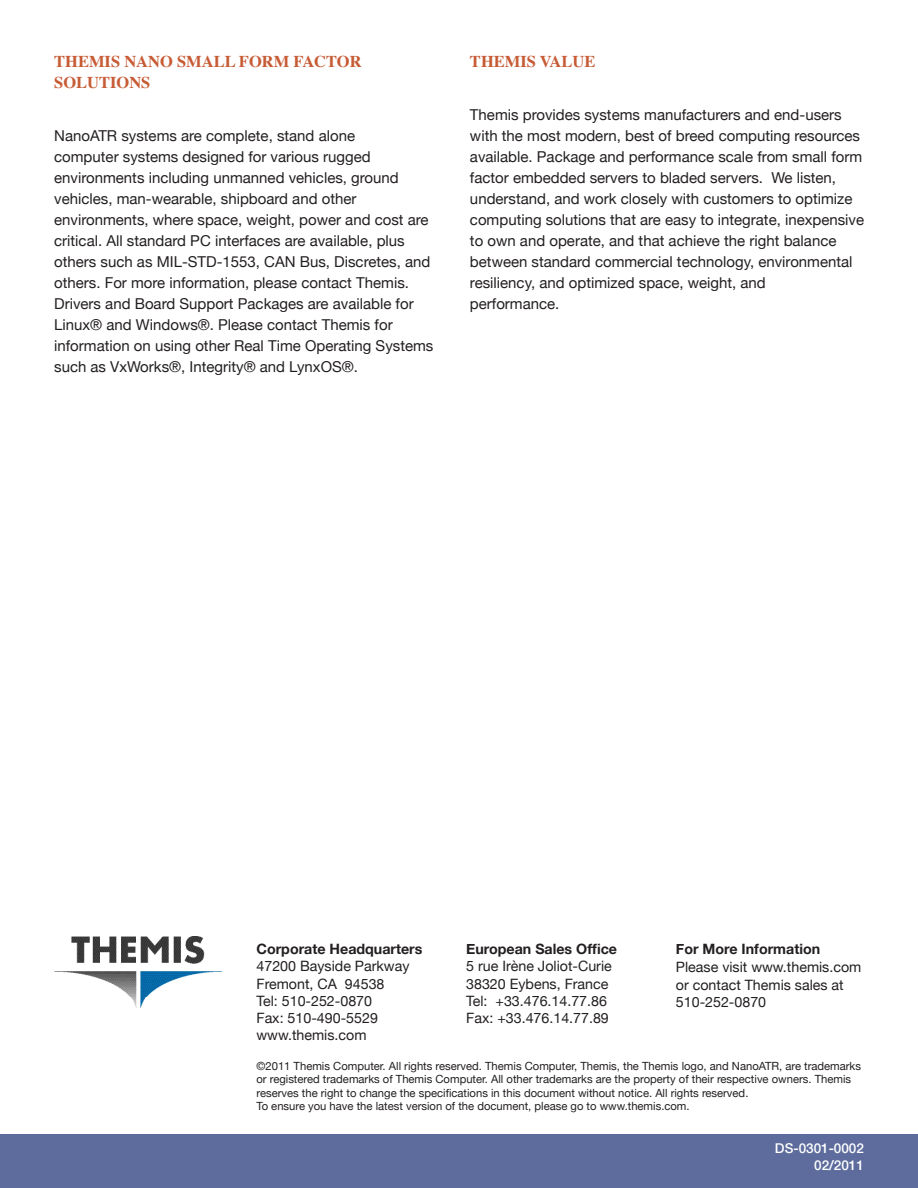
<style>
.page{position:relative;width:918px;height:1188px;background:#fff}
.page>*{position:absolute;margin:0;border:0;box-sizing:border-box;transform-origin:0 0}
.Parag_head_1_red{font:700 16.5px/21px "Times";color:#c75b35}
.body{font:15px/21px "Helvetica Neue";color:#231f20}
.t1{font:14.25px/17.5px "Helvetica Neue";color:#231f20}
.t2{font:700 14.25px "Helvetica Neue";color:#231f20}
.Date_ref{font:500 13.5px "Helvetica Neue";color:#fff}
.mouse_type{font:11.25px/13.5px "Helvetica Neue";color:#231f20}
</style>
<div class="page">
<div style="left:0;top:1134px;width:918px;height:54px;background:#5d6c9c"></div>
<img style="left:54px;top:937px;width:168px;height:70px">
<p class="Parag_head_1_red" style="left:54px;top:50px;width:309px">THEMIS NANO SMALL FORM FACTOR<br>SOLUTIONS</p>
<p class="body" style="left:54px;top:125px;width:381px">NanoATR systems are complete, stand alone<br>computer systems designed for various rugged environments including unmanned vehicles, ground vehicles, man-wearable, shipboard and other environments, where space, weight, power and cost are critical. All standard PC interfaces are available, plus others such as MIL-STD-1553, CAN Bus, Discretes, and others. For more information, please contact Themis.<br>Drivers and Board Support Packages are available for Linux® and Windows®. Please contact Themis for information on using other Real Time Operating Systems such as VxWorks®, Integrity® and LynxOS®.</p>
<p class="Parag_head_1_red" style="left:470px;top:50px;width:127px">THEMIS VALUE</p>
<p class="body" style="left:470px;top:104px;width:396px">Themis provides systems manufacturers and end-users with the most modern, best of breed computing resources available. Package and performance scale from small form factor embedded servers to bladed servers. We listen, understand, and work closely with customers to optimize computing solutions that are easy to integrate, inexpensive to own and operate, and that achieve the right balance between standard commercial technology, environmental resiliency, and optimized space, weight, and<br>performance.</p>
<p class="t2" style="left:256px;top:940px;width:167px">Corporate Headquarters</p>
<p class="t1" style="left:256px;top:957px;width:155px">47200 Bayside Parkway</p>
<p class="t1" style="left:256px;top:975px;width:130px">Fremont, CA 94538</p>
<p class="t1" style="left:256px;top:992px;width:117px">Tel: 510-252-0870</p>
<p class="t1" style="left:256px;top:1009px;width:123px">Fax: 510-490-5529</p>
<p class="t1" style="left:256px;top:1026px;width:112px">www.themis.com</p>
<p class="t2" style="left:466px;top:940px;width:152px">European Sales Office</p>
<p class="t1" style="left:466px;top:957px;width:147px">5 rue Irène Joliot-Curie</p>
<p class="t1" style="left:466px;top:975px;width:144px">38320 Eybens, France</p>
<p class="t1" style="left:466px;top:992px;width:142px">Tel: +33.476.14.77.86</p>
<p class="t1" style="left:466px;top:1009px;width:144px">Fax: +33.476.14.77.89</p>
<p class="t2" style="left:676px;top:940px;width:146px">For More Information</p>
<p class="t1" style="left:676px;top:958px;width:187px">Please visit www.themis.com or contact Themis sales at<br>510-252-0870</p>
<p class="mouse_type" style="left:256px;top:1059px;width:606px">©2011 Themis Computer. All rights reserved. Themis Computer, Themis, the Themis logo, and NanoATR, are trademarks or registered trademarks of Themis Computer. All other trademarks are the property of their respective owners. Themis reserves the right to change the specifications in this document without notice. All rights reserved.<br>To ensure you have the latest version of the document, please go to www.themis.com.</p>
<p class="Date_ref" style="left:775px;top:1140px;width:91px">DS-0301-0002</p>
<p class="Date_ref" style="left:814px;top:1157px;width:51px">02/2011</p>
</div>
